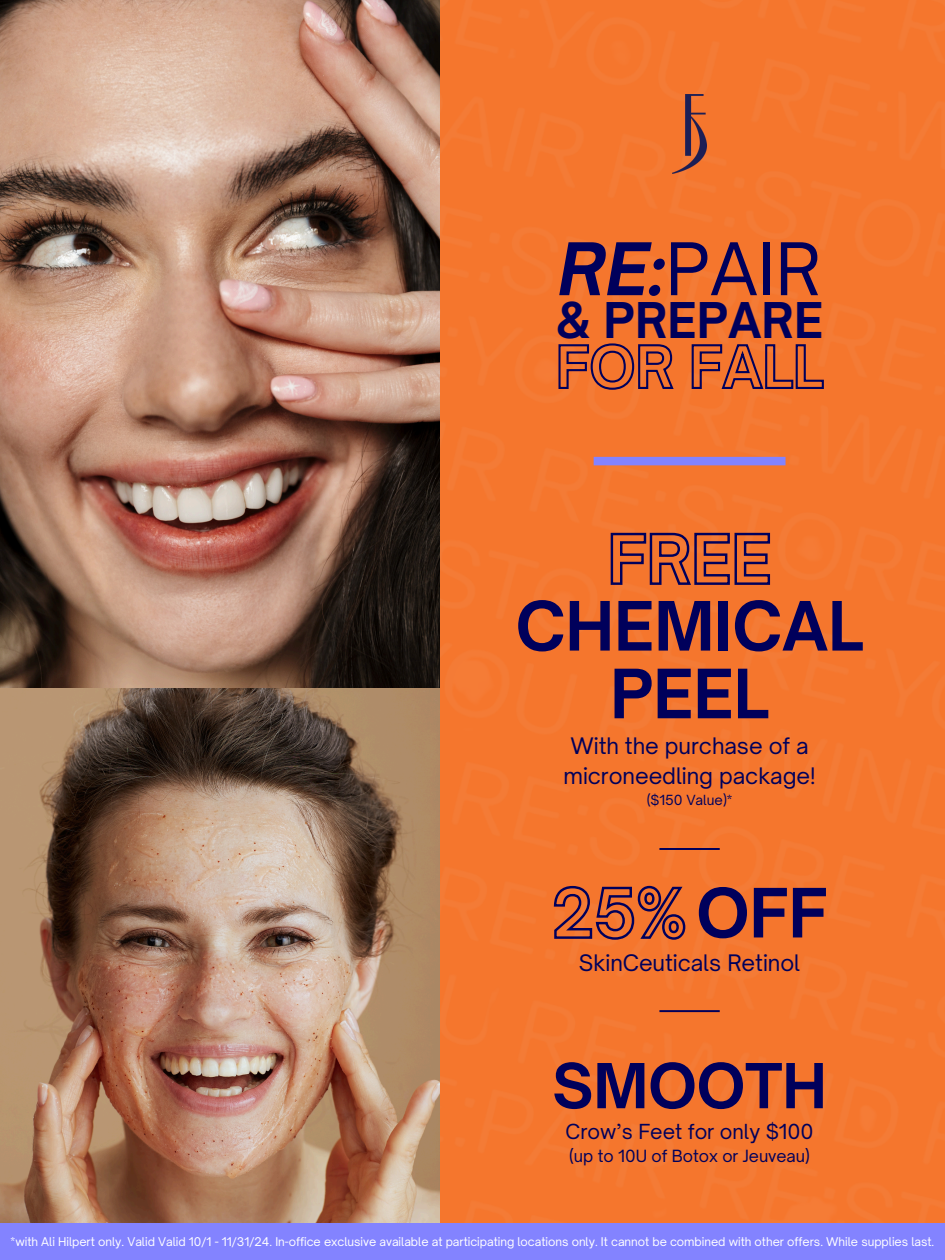
<style>
.page{position:relative;width:945px;height:1260px;background:#fff}
.page>*{position:absolute;margin:0;border:0;box-sizing:border-box;transform-origin:0 0}
.t1{font:69.39px "Open Sauce One";color:#00005b}
.t2{font:700 65.01px/67.7px "Open Sauce One";letter-spacing:-.005em;color:#00005b;text-align:center}
.t3{font:700 65.01px "Open Sauce One";color:rgb(0 0 0/0)}
.t4{font:700 59.32px "Open Sauce One";letter-spacing:-.005em;color:#00005b}
.t5{font:700 47.16px "Open Sauce One";color:#00005b}
.t6{font:21.79px/30.4px "Open Sauce One";letter-spacing:-.005em;color:#00005b;text-align:center}
.t7{font:19.86px "Open Sauce One";letter-spacing:-.005em;color:#00005b}
.t8{font:16.1px "Open Sauce One";letter-spacing:-.005em;color:#00005b}
.t9{font:13.39px "Open Sauce One";letter-spacing:-.005em;color:#00005b}
.t10{font:11.55px "Open Sauce One";letter-spacing:-.005em;color:#fff}
.s1{font-weight:700;font-style:italic}
.s2{color:#00005b}
</style>
<div class="page">
<img style="left:439px;top:0;width:506px;height:1224px">
<img style="left:0;top:687px;width:439px;height:537px">
<img style="left:0;top:0;width:439px;height:687px">
<div style="left:0;top:1224px;width:945px;height:36px;background:#8383ff"></div>
<img style="left:673px;top:94px;width:33px;height:79px">
<div style="left:594px;top:457px;width:192px;height:8px;background:#8383ff"></div>
<svg style="left:557px;top:342px;width:268px;height:49px;background:#c25e37"></svg>
<svg style="left:553px;top:884px;width:134px;height:57px;background:#b45739"></svg>
<svg style="left:609px;top:532px;width:162px;height:54px;background:#b25639"></svg>
<hr style="left:659px;top:848px;width:61px;height:2px;background:#00005b">
<hr style="left:659px;top:1010px;width:61px;height:2px;background:#00005b">
<h5 class="t1" style="left:558px;top:226px;width:265px"><span class="s1">RE:</span>PAIR</h5>
<h1 class="t5" style="left:556px;top:291px;width:269px">&amp; PREPARE</h1>
<h4 class="t2" style="left:516px;top:592px;width:349px">CHEMICAL<br>PEEL</h4>
<h1 class="t6" style="left:564px;top:730px;width:254px">With the purchase of a microneedling package!</h1>
<p class="t9" style="left:647px;top:792px;width:87px">($150 Value)*</p>
<p class="t3" style="left:552px;top:873px;width:277px">25% <span class="s2">OFF</span></p>
<h1 class="t6" style="left:579px;top:947px;width:223px">SkinCeuticals Retinol</h1>
<p class="t4" style="left:552px;top:1049px;width:276px">SMOOTH</p>
<p class="t7" style="left:566px;top:1119px;width:250px">Crow’s Feet for only $100</p>
<p class="t8" style="left:569px;top:1146px;width:242px">(up to 10U of Botox or Jeuveau)</p>
<p class="t10" style="left:11px;top:1235px;width:925px">*with Ali Hilpert only. Valid Valid 10/1 - 11/31/24. In-office exclusive available at participating locations only. It cannot be combined with other offers. While supplies last.</p>
</div>
